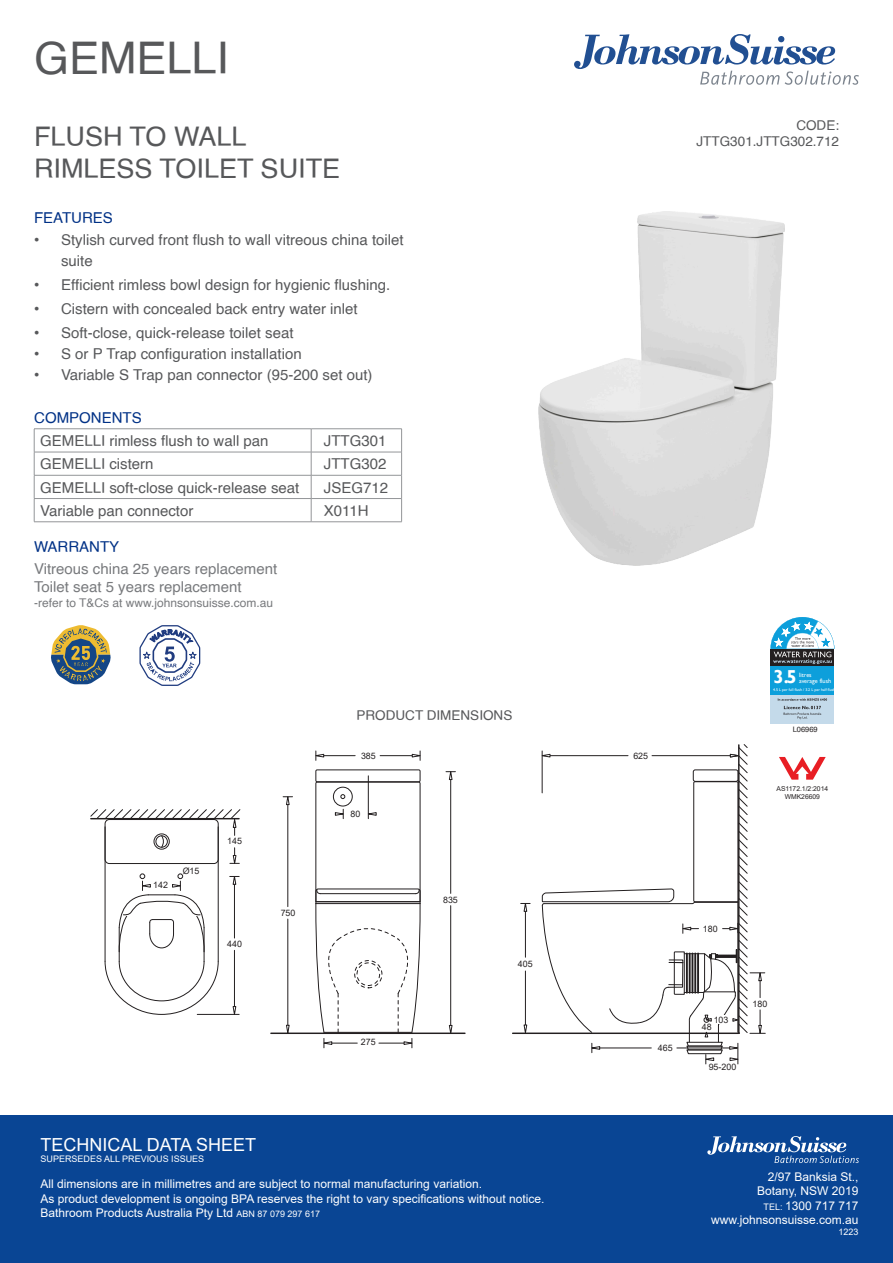
<style>
.page{position:relative;width:893px;height:1263px;background:#fff}
.page>*{position:absolute;margin:0;border:0;box-sizing:border-box;transform-origin:0 0}
.t1{font:45px "Helvetica";color:#57585a}
.t2{font:27px "Helvetica";color:#57585a}
.t3{font:700 18.75px "Gill Sans";color:#fff}
.t4{font:18px "Arial";color:#fff}
.t5{font:15px/21px "Helvetica";color:#57585a}
.t6{font:15px "Helvetica";color:#787a7d}
.t7{font:15px "Helvetica";color:#003186}
.t8{font:13.5px "Helvetica";color:#57585a}
.t9{font:12px "Arial";color:#fff}
.t10{font:12px "Helvetica";color:#787a7d}
.t11{font:9px "Arial";color:#fff}
.t12{font:8.85px "Arial";color:#231f20}
.t13{font:7.5px "Helvetica";color:#231f20}
.t14{font:6.75px "Arial";color:#231f20}
.t15{font:6.3px/5.4px "Gill Sans";color:#fff}
.t16{font:4.05px "Gill Sans";color:#fff}
.s1{font-family:"Arial"}
.s2{font-size:9px}
</style>
<div class="page">
<div style="left:0;top:1115px;width:893px;height:148px;background:#094594"></div>
<svg style="left:574px;top:34px;width:285px;height:51px"></svg>
<svg style="left:707px;top:1136px;width:152px;height:27px"></svg>
<hr style="left:34px;top:452px;width:277px;height:1px;background:#939598">
<hr style="left:311px;top:452px;width:91px;height:1px;background:#939598">
<hr style="left:34px;top:475px;width:277px;height:1px;background:#939598">
<hr style="left:311px;top:475px;width:91px;height:1px;background:#939598">
<hr style="left:34px;top:498px;width:277px;height:1px;background:#939598">
<svg style="left:34px;top:429px;width:1px;height:92px"></svg>
<hr style="left:311px;top:498px;width:91px;height:1px;background:#939598">
<svg style="left:311px;top:429px;width:1px;height:92px"></svg>
<svg style="left:401px;top:429px;width:1px;height:92px"></svg>
<hr style="left:34px;top:521px;width:277px;height:1px;background:#939598">
<hr style="left:311px;top:521px;width:91px;height:1px;background:#939598">
<hr style="left:34px;top:428px;width:277px;height:1px;background:#939598">
<hr style="left:311px;top:428px;width:91px;height:1px;background:#939598">
<img style="left:539px;top:212px;width:245px;height:354px">
<hr style="left:105px;top:827px;width:1px;height:134px;background:#231f20">
<hr style="left:218px;top:827px;width:1px;height:134px;background:#231f20">
<hr style="left:204px;top:928px;width:1px;height:33px;background:#231f20">
<svg style="left:104px;top:960px;width:115px;height:55px"></svg>
<hr style="left:119px;top:928px;width:1px;height:33px;background:#231f20">
<hr style="left:288px;top:803px;width:1px;height:104px;background:#231f20">
<hr style="left:288px;top:919px;width:1px;height:111px;background:#231f20">
<svg style="left:286px;top:1025px;width:4px;height:7px"></svg>
<svg style="left:283px;top:796px;width:10px;height:9px"></svg>
<hr style="left:317px;top:755px;width:38px;height:1px;background:#231f20">
<svg style="left:315px;top:751px;width:9px;height:9px"></svg>
<hr style="left:380px;top:755px;width:38px;height:1px;background:#231f20">
<svg style="left:412px;top:751px;width:9px;height:9px"></svg>
<hr style="left:234px;top:878px;width:1px;height:60px;background:#231f20">
<svg style="left:230px;top:876px;width:9px;height:9px"></svg>
<hr style="left:234px;top:950px;width:1px;height:63px;background:#231f20">
<svg style="left:233px;top:1006px;width:3px;height:8px"></svg>
<hr style="left:197px;top:1014px;width:42px;height:1px;background:#231f20">
<hr style="left:368px;top:776px;width:1px;height:43px;background:#231f20">
<div style="left:315px;top:769px;width:105px;height:13px;border:1px solid #231f20"></div>
<svg style="left:118px;top:873px;width:87px;height:79px"></svg>
<hr style="left:450px;top:778px;width:1px;height:115px;background:#231f20">
<hr style="left:450px;top:906px;width:1px;height:126px;background:#231f20">
<svg style="left:449px;top:1025px;width:3px;height:7px"></svg>
<svg style="left:446px;top:771px;width:9px;height:9px"></svg>
<hr style="left:525px;top:905px;width:1px;height:52px;background:#231f20">
<svg style="left:521px;top:903px;width:9px;height:9px"></svg>
<hr style="left:525px;top:971px;width:1px;height:59px;background:#231f20">
<svg style="left:524px;top:1024px;width:3px;height:8px"></svg>
<hr style="left:513px;top:1032px;width:226px;height:2px;background:#231f20">
<hr style="left:271px;top:1032px;width:194px;height:2px;background:#231f20">
<svg style="left:315px;top:781px;width:106px;height:267px"></svg>
<svg style="left:90px;top:809px;width:150px;height:56px"></svg>
<svg style="left:540px;top:744px;width:225px;height:320px"></svg>
<svg style="left:51px;top:625px;width:60px;height:59px"></svg>
<div style="left:770px;top:695px;width:64px;height:28px;background:#c4daea"></div>
<svg style="left:778px;top:698px;width:49px;height:21px"></svg>
<div style="left:770px;top:649px;width:64px;height:18px;background:#231f20"></div>
<svg style="left:770px;top:617px;width:64px;height:47px"></svg>
<div style="left:770px;top:667px;width:64px;height:28px;background:#0d9fdb"></div>
<svg style="left:779px;top:757px;width:47px;height:23px"></svg>
<svg style="left:139px;top:625px;width:62px;height:61px"></svg>
<p class="t1" style="left:34px;top:23px;width:197px">GEMELLI</p>
<p class="t2" style="left:34px;top:116px;width:214px">FLUSH TO WALL</p>
<p class="t2" style="left:34px;top:148px;width:308px">RIMLESS TOILET SUITE</p>
<p class="t7" style="left:34px;top:206px;width:80px">FEATURES</p>
<p class="t5" style="left:61px;top:230px;width:344px;text-indent:-27px"><span class="s1">•</span> Stylish curved front flush to wall vitreous china toilet suite</p>
<p class="t5" style="left:34px;top:275px;width:358px"><span class="s1">•</span> Efficient rimless bowl design for hygienic flushing.</p>
<p class="t5" style="left:34px;top:299px;width:325px"><span class="s1">•</span> Cistern with concealed back entry water inlet</p>
<p class="t5" style="left:34px;top:323px;width:261px"><span class="s1">•</span> Soft-close, quick-release toilet seat</p>
<p class="t5" style="left:34px;top:344px;width:269px"><span class="s1">•</span> S or P Trap configuration installation</p>
<p class="t5" style="left:34px;top:365px;width:340px"><span class="s1">•</span> Variable S Trap pan connector (95-200 set out)</p>
<p class="t7" style="left:34px;top:406px;width:109px">COMPONENTS</p>
<p class="t5" style="left:40px;top:431px;width:230px">GEMELLI rimless flush to wall pan</p>
<p class="t5" style="left:324px;top:431px;width:64px">JTTG301</p>
<p class="t5" style="left:40px;top:454px;width:115px">GEMELLI cistern</p>
<p class="t5" style="left:324px;top:454px;width:64px">JTTG302</p>
<p class="t5" style="left:40px;top:477px;width:261px">GEMELLI soft-close quick-release seat</p>
<p class="t5" style="left:324px;top:477px;width:66px">JSEG712</p>
<p class="t5" style="left:40px;top:500px;width:155px">Variable pan connector</p>
<p class="t5" style="left:324px;top:500px;width:46px">X011H</p>
<p class="t7" style="left:34px;top:535px;width:87px">WARRANTY</p>
<p class="t6" style="left:34px;top:557px;width:245px">Vitreous china 25 years replacement</p>
<p class="t6" style="left:34px;top:575px;width:209px">Toilet seat 5 years replacement</p>
<p class="t10" style="left:34px;top:593px;width:241px">-refer to T&amp;Cs at www.johnsonsuisse.com.au</p>
<p class="t12" style="left:153px;top:879px;width:16px">142</p>
<p class="t12" style="left:183px;top:864px;width:18px">Ø15</p>
<p class="t12" style="left:227px;top:834px;width:16px">145</p>
<p class="t12" style="left:227px;top:937px;width:16px">440</p>
<p class="t12" style="left:281px;top:907px;width:16px">750</p>
<p class="t8" style="left:357px;top:704px;width:157px">PRODUCT DIMENSIONS</p>
<p class="t12" style="left:361px;top:749px;width:16px">385</p>
<p class="t12" style="left:633px;top:749px;width:16px">625</p>
<p class="t12" style="left:351px;top:808px;width:11px">80</p>
<p class="t12" style="left:361px;top:1036px;width:16px">275</p>
<p class="t12" style="left:443px;top:893px;width:16px">835</p>
<p class="t12" style="left:518px;top:958px;width:16px">405</p>
<p class="t12" style="left:658px;top:1041px;width:16px">465</p>
<p class="t8" style="left:796px;top:115px;width:44px">CODE:</p>
<p class="t8" style="left:697px;top:131px;width:144px">JTTG301.JTTG302.712</p>
<p class="t3" style="left:773px;top:665px;width:25px">3.5</p>
<p class="t16" style="left:773px;top:687px;width:64px">4.5 L per full flush / 3.2 L per half flush</p>
<p class="t15" style="left:799px;top:672px;width:34px">litres average flush</p>
<p class="t13" style="left:793px;top:723px;width:27px">L06969</p>
<p class="t14" style="left:777px;top:783px;width:53px">AS1172.1/2:2014</p>
<p class="t14" style="left:785px;top:792px;width:37px">WMK26609</p>
<p class="t12" style="left:703px;top:922px;width:16px">180</p>
<p class="t12" style="left:714px;top:1014px;width:16px">103</p>
<p class="t12" style="left:702px;top:1021px;width:11px">48</p>
<p class="t12" style="left:709px;top:1061px;width:29px">95-200</p>
<p class="t12" style="left:752px;top:998px;width:16px">180</p>
<p class="t4" style="left:40px;top:1132px;width:217px">TECHNICAL DATA SHEET</p>
<p class="t11" style="left:40px;top:1152px;width:165px">SUPERSEDES ALL PREVIOUS ISSUES</p>
<p class="t9" style="left:40px;top:1176px;width:443px">All dimensions are in millimetres and are subject to normal manufacturing variation.</p>
<p class="t9" style="left:40px;top:1190px;width:506px">As product development is ongoing BPA reserves the right to vary specifications without notice.</p>
<p class="t9" style="left:40px;top:1205px;width:281px">Bathroom Products Australia Pty Ltd <span class="s2">ABN 87 079 297 617</span></p>
<p class="t9" style="left:768px;top:1168px;width:92px">2/97 Banksia St.,</p>
<p class="t9" style="left:757px;top:1183px;width:103px">Botany, NSW 2019</p>
<p class="t9" style="left:763px;top:1197px;width:96px"><span class="s2">TEL:</span> 1300 717 717</p>
<p class="t9" style="left:711px;top:1212px;width:149px">www.johnsonsuisse.com.au</p>
<p class="t11" style="left:838px;top:1225px;width:22px">1223</p>
</div>
